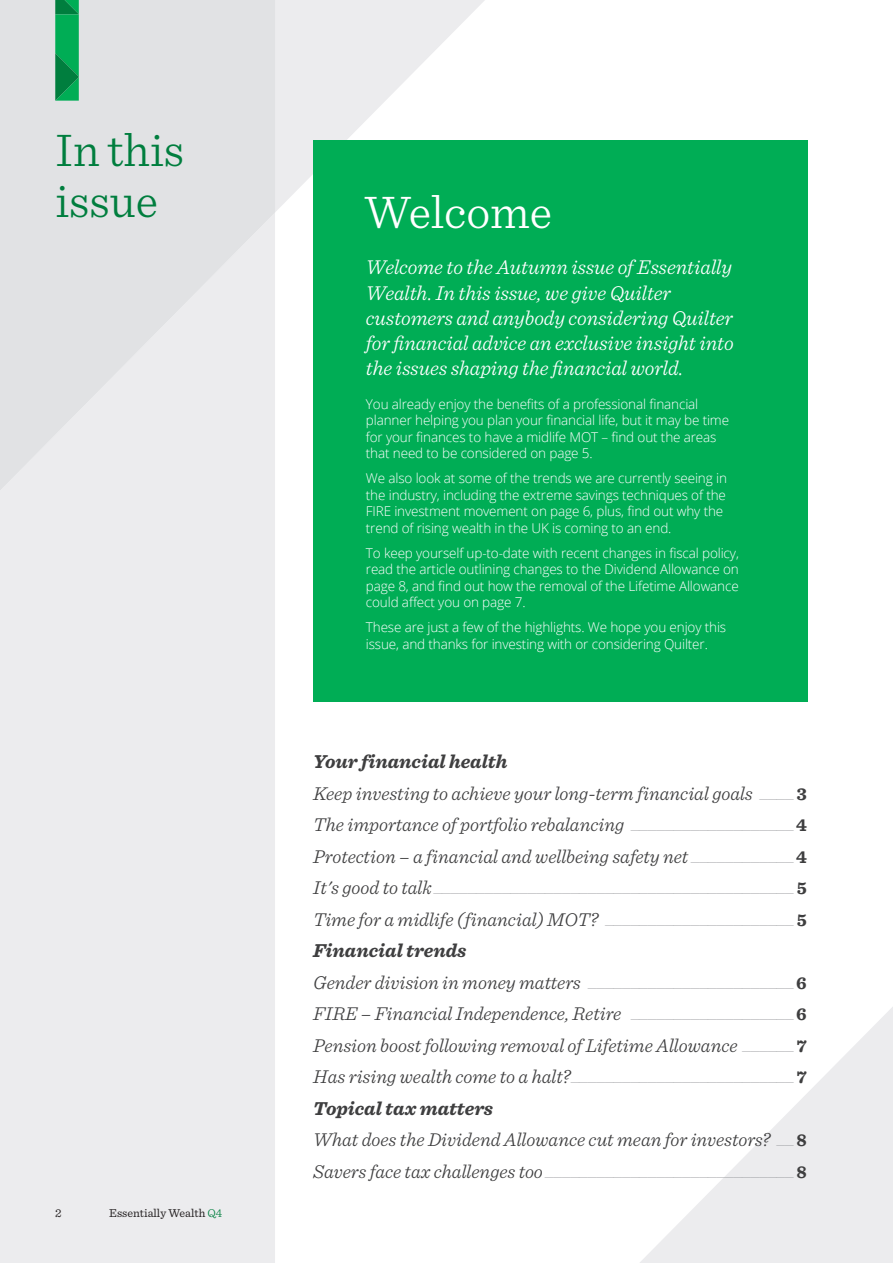
<style>
.page{position:relative;width:893px;height:1263px;background:#fff}
.page>*{position:absolute;margin:0;border:0;box-sizing:border-box;transform-origin:0 0}
.t1{font:300 48px/51px "Sentinel";color:#007e3e}
.t2{font:300 48px "Sentinel";color:#fff}
.t3{font:italic 300 21px/25.2px "Sentinel";letter-spacing:-.005em;color:#fff}
.t4{font:italic 300 19.5px/31.5px "Sentinel";color:#3e3e3f}
.t5{font:300 13.5px/16.5px "Open Sans";letter-spacing:-.01em;color:#fff}
.t6{font:12px "Sentinel";color:#231f20}
.t7{font:300 9.75px "Sentinel";color:#939598;scale:2 1}
.s1{font-weight:300;color:#007e3e}
.s2{font-weight:700}
.s3{font-style:normal;font-size:9.75px;color:#939598}
.s4{font-weight:700;font-style:normal;font-size:18px}
.s5{font-style:italic;font-size:19.5px;color:#3e3e3f}
.s6{font-weight:700;font-size:18px;color:#3e3e3f}
</style>
<div class="page">
<div style="left:0;top:491px;width:275px;height:431px;background:#ececee"></div>
<svg style="left:275px;top:0;width:210px;height:212px"></svg>
<svg style="left:0;top:0;width:275px;height:491px;background:#e4e4e6"></svg>
<svg style="left:0;top:922px;width:893px;height:341px"></svg>
<svg style="left:55px;top:0;width:24px;height:101px;background:#079f51"></svg>
<div style="left:313px;top:140px;width:495px;height:562px;background:#00ad55"></div>
<h1 class="t1" style="left:55px;top:121px;width:130px">In this issue</h1>
<p class="t6" style="left:55px;top:1204px;width:8px">2</p>
<p class="t6" style="left:109px;top:1204px;width:115px">Essentially Wealth <span class="s1">Q4</span></p>
<h1 class="t2" style="left:364px;top:176px;width:189px">Welcome</h1>
<h2 class="t3" style="left:366px;top:253px;width:369px">Welcome to the Autumn issue of Essentially Wealth. In this issue, we give Quilter customers and anybody considering Quilter for financial advice an exclusive insight into the issues shaping the financial world.</h2>
<p class="t5" style="left:366px;top:395px;width:365px">You already enjoy the benefits of a professional financial planner helping you plan your financial life, but it may be time for your finances to have a midlife MOT – find out the areas that need to be considered on page 5.</p>
<p class="t5" style="left:366px;top:470px;width:363px">We also look at some of the trends we are currently seeing in the industry, including the extreme savings techniques of the FIRE investment movement on page 6, plus, find out why the trend of rising wealth in the UK is coming to an end.</p>
<p class="t5" style="left:366px;top:544px;width:374px;text-align:justify">To keep yourself up-to-date with recent changes in fiscal policy, read the article outlining changes to the Dividend Allowance on page 8, and find out how the removal of the Lifetime Allowance could affect you on page 7.</p>
<p class="t5" style="left:366px;top:619px;width:362px">These are just a few of the highlights. We hope you enjoy this issue, and thanks for investing with or considering Quilter.</p>
<h3 class="t4" style="left:313px;top:745px;width:495px"><span class="s2">Your financial health<br></span>Keep investing to achieve your long-term financial goals <span class="s3">____</span><span class="s4">3<br></span>The importance of portfolio rebalancing <span class="s3">___________________</span><span class="s4">4<br></span>Protection – a financial and wellbeing safety net <span class="s3">____________</span><span class="s4">4</span></h3>
<p class="t7" style="left:313px;top:884px;width:248px"><span class="s5">It's good to talk</span> __________________________________________<span class="s6">5</span></p>
<p class="t4" style="left:313px;top:902px;width:495px">Time for a midlife (financial) MOT? <span class="s3">______________________</span><span class="s4">5<br></span><span class="s2">Financial trends<br></span>Gender division in money matters <span class="s3">________________________</span><span class="s4">6<br></span>FIRE – Financial Independence, Retire <span class="s3">___________________</span><span class="s4">6<br></span>Pension boost following removal of Lifetime Allowance <span class="s3">______</span> <span class="s4">7<br></span>Has rising wealth come to a halt?<span class="s3">__________________________</span> <span class="s4">7<br></span><span class="s2">Topical tax matters<br></span>What does the Dividend Allowance cut mean for investors? <span class="s3">__</span><span class="s4">8</span></p>
<p class="t7" style="left:313px;top:1167px;width:248px"><span class="s5">Savers face tax challenges too</span> _____________________________<span class="s6">8</span></p>
</div>
